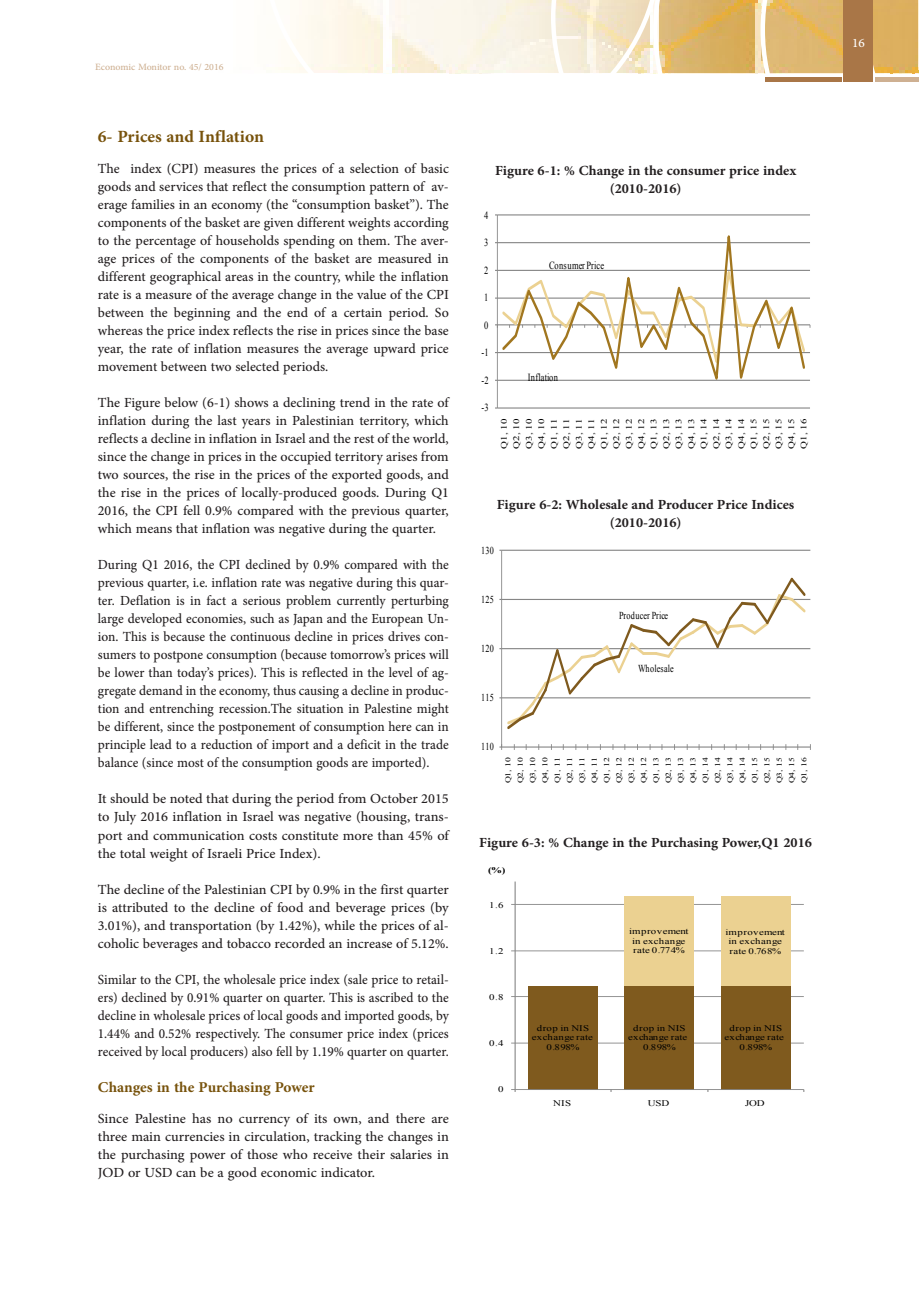
<style>
.page{position:relative;width:919px;height:1289px;background:#fff}
.page>*{position:absolute;margin:0;border:0;box-sizing:border-box;transform-origin:0 0}
.foot{font:700 24px "Adobe Arabic";color:#77520b}
.foot-2{font:700 21px "Adobe Arabic";color:#77520b}
.foot-3{font:19.5px/18px "Adobe Arabic";color:#231f20;text-align:justify}
.foot-4{font:19.5px/18px "Adobe Arabic";color:#231f20;text-align:justify;scale:.93 1}
.foot-5{font:700 19.5px/18px "Adobe Arabic";color:#231f20;text-align:center}
.t1{font:18px "Adobe Arabic";color:#fff}
.t2{font:13.5px "Adobe Arabic";color:#ceb092}
.t3{font:10.95px "Times New Roman";letter-spacing:.03em;color:#000;scale:.77 1}
.t4{font:10.65px "Times New Roman";letter-spacing:.01em;color:#000;scale:.77 1}
.t5{font:10.65px "Times New Roman";letter-spacing:.045em;color:#000;scale:.77 1}
.t6{font:8.7px/9.4px "Times New Roman";letter-spacing:.01em;color:#000;text-align:center;scale:1.25 1}
.t7{font:700 8.7px "Times New Roman";color:#000;scale:1.25 1}
.t8{font:8.4px/12.5px "Times New Roman";letter-spacing:.025em;color:#000;text-align:justify;scale:1.29 1}
.t9{font:7.35px/12.3px "Times New Roman";letter-spacing:-.01em;color:#000;text-align:justify;scale:1.3 1}
</style>
<div class="page">
<svg style="left:275px;top:0;width:276px;height:74px"></svg>
<svg style="left:551px;top:0;width:102px;height:74px;background:#f4e9d2"></svg>
<svg style="left:653px;top:0;width:107px;height:74px;background:#deb870"></svg>
<svg style="left:760px;top:0;width:158px;height:216px"></svg>
<hr style="left:765px;top:77px;width:76px;height:4px;background:#a97647">
<hr style="left:875px;top:77px;width:43px;height:4px;background:#ceb092">
<hr style="left:497px;top:407px;width:313px;height:1px;background:#868686">
<hr style="left:497px;top:380px;width:313px;height:1px;background:#868686">
<hr style="left:497px;top:242px;width:313px;height:1px;background:#868686">
<hr style="left:497px;top:214px;width:313px;height:1px;background:#868686">
<hr style="left:497px;top:215px;width:1px;height:193px;background:#868686">
<svg style="left:495px;top:259px;width:315px;height:115px"></svg>
<svg style="left:500px;top:210px;width:306px;height:171px"></svg>
<hr style="left:501px;top:697px;width:309px;height:1px;background:#868686">
<hr style="left:501px;top:648px;width:309px;height:1px;background:#868686">
<hr style="left:501px;top:599px;width:309px;height:1px;background:#868686">
<hr style="left:501px;top:550px;width:309px;height:1px;background:#868686">
<hr style="left:501px;top:550px;width:1px;height:197px;background:#868686">
<hr style="left:501px;top:746px;width:309px;height:1px;background:#868686">
<svg style="left:499px;top:575px;width:308px;height:156px"></svg>
<hr style="left:515px;top:1042px;width:288px;height:1px;background:#868686">
<hr style="left:515px;top:996px;width:288px;height:1px;background:#868686">
<hr style="left:515px;top:950px;width:288px;height:1px;background:#868686">
<hr style="left:515px;top:904px;width:288px;height:1px;background:#868686">
<div style="left:528px;top:985px;width:69px;height:104px;background:#7f5a1e"></div>
<div style="left:624px;top:985px;width:69px;height:104px;background:#7f5a1e"></div>
<div style="left:721px;top:985px;width:69px;height:104px;background:#7f5a1e"></div>
<div style="left:624px;top:896px;width:69px;height:89px;background:#ebd191"></div>
<div style="left:721px;top:896px;width:69px;height:89px;background:#ebd191"></div>
<hr style="left:514px;top:881px;width:1px;height:208px;background:#868686">
<hr style="left:515px;top:1089px;width:288px;height:1px;background:#868686">
<p class="t2" style="left:95px;top:57px;width:130px">Economic Monitor no. 45/ 2016</p>
<p class="foot" style="left:98px;top:119px;width:167px">6- Prices and Inflation</p>
<p class="foot-3" style="left:98px;top:157px;width:352px">The index (CPI) measures the prices of a selection of basic goods and services that reflect the consumption pattern of av&shy;erage families in an economy (the “consumption basket”). The components of the basket are given different weights according to the percentage of households spending on them. The aver&shy;age prices of the components of the basket are measured in different geographical areas in the country, while the inflation rate is a measure of the average change in the value of the CPI between the beginning and the end of a certain period. So whereas the price index reflects the rise in prices since the base year, the rate of inflation measures the average upward price movement between two selected periods.</p>
<p class="foot-3" style="left:98px;top:391px;width:352px">The Figure below (6-1) shows a declining trend in the rate of inflation during the last years in Palestinian territory, which reflects a decline in inflation in Israel and the rest of the world, since the change in prices in the occupied territory arises from two sources, the rise in the prices of the exported goods, and the rise in the prices of locally-produced goods. During Q1<br>2016, the CPI fell 0.9% compared with the previous quarter, which means that inflation was negative during the quarter.</p>
<p class="foot-4" style="left:98px;top:553px;width:379px">During Q1 2016, the CPI declined by 0.9% compared with the previous quarter, i.e. inflation rate was negative during this quar&shy;ter. Deflation is in fact a serious problem currently perturbing large developed economies, such as Japan and the European Un&shy;ion. This is because the continuous decline in prices drives con&shy;sumers to postpone consumption (because tomorrow’s prices will be lower than today’s prices). This is reflected in the level of ag&shy;gregate demand in the economy, thus causing a decline in produc&shy;tion and entrenching recession.The situation in Palestine might be different, since the postponement of consumption here can in principle lead to a reduction of import and a deficit in the trade balance (since most of the consumption goods are imported).</p>
<p class="foot-3" style="left:98px;top:787px;width:352px">It should be noted that during the period from October 2015 to July 2016 inflation in Israel was negative (housing, trans&shy;port and communication costs constitute more than 45% of the total weight of Israeli Price Index).</p>
<p class="foot-3" style="left:98px;top:877px;width:352px">The decline of the Palestinian CPI by 0.9% in the first quarter is attributed to the decline of food and beverage prices (by 3.01%), and transportation (by 1.42%), while the prices of al&shy;coholic beverages and tobacco recorded an increase of 5.12%.</p>
<p class="foot-4" style="left:98px;top:967px;width:379px">Similar to the CPI, the wholesale price index (sale price to retail&shy;ers) declined by 0.91% quarter on quarter. This is ascribed to the decline in wholesale prices of local goods and imported goods, by 1.44% and 0.52% respectively. The consumer price index (prices received by local producers) also fell by 1.19% quarter on quarter.</p>
<p class="foot-2" style="left:98px;top:1072px;width:218px">Changes in the Purchasing Power</p>
<p class="foot-3" style="left:98px;top:1107px;width:352px">Since Palestine has no currency of its own, and there are three main currencies in circulation, tracking the changes in the purchasing power of those who receive their salaries in JOD or USD can be a good economic indicator.</p>
<p class="foot-5" style="left:495px;top:159px;width:302px">Figure 6-1: % Change in the consumer price index (2010-2016)</p>
<p class="t3" style="left:484px;top:208px;width:7px">4</p>
<p class="t3" style="left:484px;top:235px;width:7px">3</p>
<p class="t3" style="left:484px;top:262px;width:7px">2</p>
<p class="t3" style="left:484px;top:290px;width:7px">1</p>
<p class="t3" style="left:484px;top:317px;width:7px">0</p>
<p class="t3" style="left:481px;top:345px;width:11px">-1</p>
<p class="t3" style="left:481px;top:372px;width:11px">-2</p>
<p class="t3" style="left:481px;top:400px;width:11px">-3</p>
<p class="t3" style="left:549px;top:258px;width:73px">Consumer Price</p>
<p class="t3" style="left:528px;top:370px;width:41px">Inflation</p>
<p class="t8" style="left:497px;top:448px;width:25px;rotate:-90deg">Q1, 10<br>Q2, 10<br>Q3, 10<br>Q4, 10<br>Q1, 11<br>Q2, 11<br>Q3, 11<br>Q4, 11<br>Q1, 12<br>Q2, 12<br>Q3, 12<br>Q4, 12<br>Q1, 13<br>Q2, 13<br>Q3, 13<br>Q4, 13<br>Q1, 14<br>Q2, 14<br>Q3, 14<br>Q4, 14<br>Q1, 15<br>Q2, 15<br>Q3, 15<br>Q4, 15<br>Q1, 16</p>
<p class="foot-5" style="left:497px;top:493px;width:299px">Figure 6-2: Wholesale and Producer Price Indices (2010-2016)</p>
<p class="t5" style="left:481px;top:543px;width:18px">130</p>
<p class="t5" style="left:481px;top:592px;width:18px">125</p>
<p class="t5" style="left:481px;top:641px;width:18px">120</p>
<p class="t5" style="left:481px;top:690px;width:18px">115</p>
<p class="t4" style="left:619px;top:608px;width:65px">Producer Price</p>
<p class="t4" style="left:638px;top:661px;width:48px">Wholesale</p>
<p class="t5" style="left:481px;top:739px;width:18px">110</p>
<p class="t9" style="left:501px;top:783px;width:22px;rotate:-90deg">Q1, 10<br>Q2, 10<br>Q3, 10<br>Q4, 10<br>Q1, 11<br>Q2, 11<br>Q3, 11<br>Q4, 11<br>Q1, 12<br>Q2, 12<br>Q3, 12<br>Q4, 12<br>Q1, 13<br>Q2, 13<br>Q3, 13<br>Q4, 13<br>Q1, 14<br>Q2, 14<br>Q3, 14<br>Q4, 14<br>Q1, 15<br>Q2, 15<br>Q3, 15<br>Q4, 15<br>Q1, 16</p>
<p class="foot-5" style="left:479px;top:831px;width:334px">Figure 6-3: % Change in the Purchasing Power,Q1 2016</p>
<p class="t7" style="left:488px;top:864px;width:15px">(%)</p>
<p class="t6" style="left:489px;top:899px;width:13px">1.6</p>
<p class="t6" style="left:489px;top:945px;width:13px">1.2</p>
<p class="t6" style="left:489px;top:992px;width:13px">0.8</p>
<p class="t6" style="left:489px;top:1038px;width:13px">0.4</p>
<p class="t6" style="left:498px;top:1084px;width:6px">0</p>
<p class="t6" style="left:629px;top:926px;width:49px">improvement in exchange rate 0.774%</p>
<p class="t6" style="left:725px;top:927px;width:49px">improvement in exchange rate 0.768%</p>
<p class="t6" style="left:531px;top:1023px;width:50px">drop in NIS exchange rate<br>0.898%</p>
<p class="t6" style="left:628px;top:1023px;width:49px">drop in NIS exchange rate<br>0.898%</p>
<p class="t6" style="left:724px;top:1023px;width:49px">drop in NIS exchange rate<br>0.898%</p>
<p class="t6" style="left:553px;top:1098px;width:16px">NIS</p>
<p class="t6" style="left:647px;top:1098px;width:19px">USD</p>
<p class="t6" style="left:745px;top:1098px;width:17px">JOD</p>
<p class="t1" style="left:851px;top:30px;width:14px">16</p>
</div>
